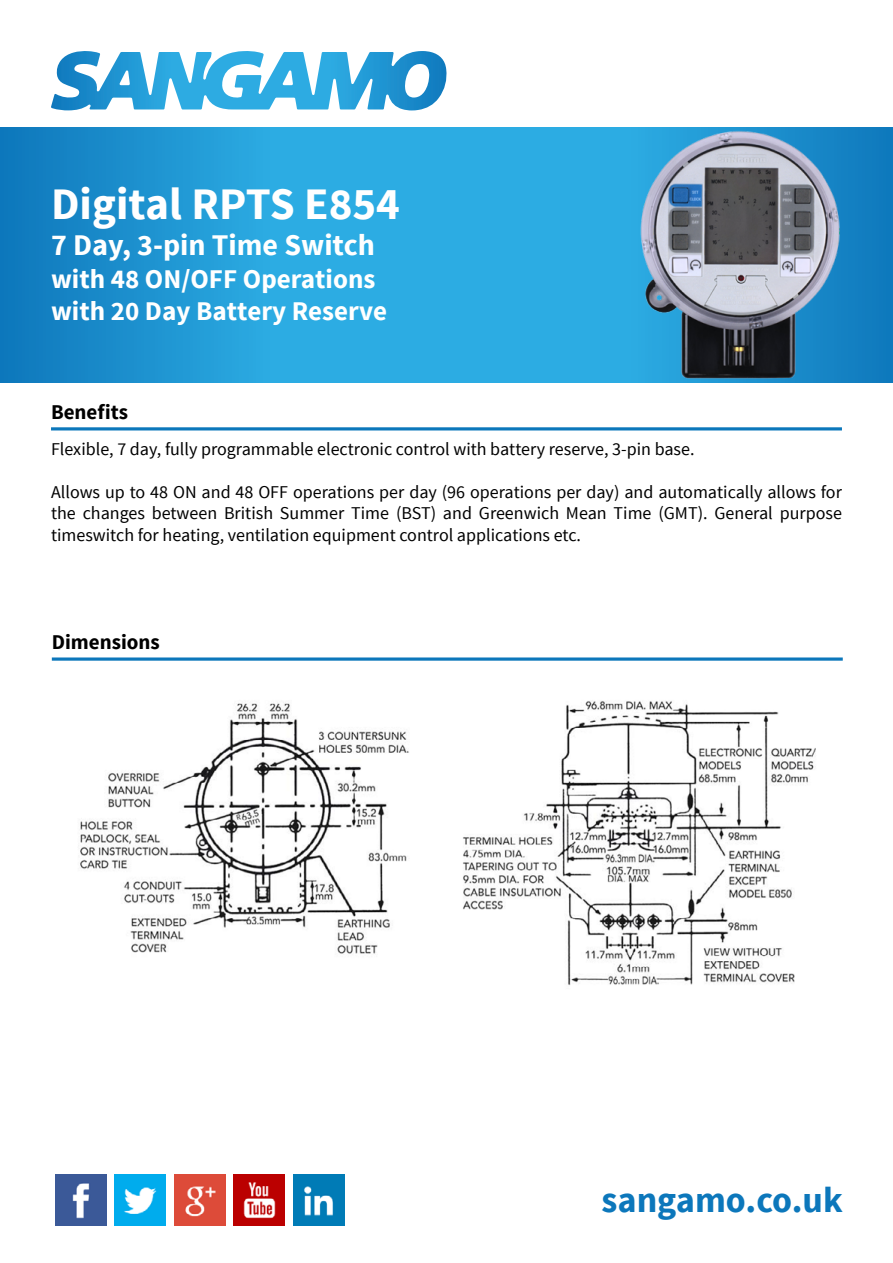
<style>
.page{position:relative;width:893px;height:1263px;background:#fff}
.page>*{position:absolute;margin:0;border:0;box-sizing:border-box;transform-origin:0 0}
.t1{font:700 45px "Source Sans Pro";color:#fff}
.t2{font:700 36px "Source Sans Pro";color:#0c77bb}
.t3{font:700 30px "Source Sans Pro";color:#fff}
.t4{font:700 27px/32.4px "Source Sans Pro";color:#fff}
.t5{font:700 21px "Source Sans Pro";color:#000}
.t6{font:18px/21.6px "Source Sans Pro";color:#000;text-align:justify}
</style>
<div class="page">
<svg style="left:74px;top:51px;width:347px;height:47px"></svg>
<svg style="left:0;top:128px;width:893px;height:255px;background:#239dd8"></svg>
<img style="left:639px;top:130px;width:202px;height:250px">
<hr style="left:51px;top:427px;width:791px;height:3px;background:#0c77bb">
<svg style="left:52px;top:657px;width:791px;height:4px;background:#3d92c8"></svg>
<img style="left:55px;top:1174px;width:51px;height:51px">
<img style="left:115px;top:1174px;width:51px;height:51px">
<img style="left:174px;top:1174px;width:51px;height:51px">
<img style="left:293px;top:1174px;width:51px;height:51px">
<img style="left:234px;top:1174px;width:51px;height:51px">
<img style="left:80px;top:701px;width:736px;height:285px">
<h1 class="t1" style="left:51px;top:175px;width:350px">Digital RPTS E854</h1>
<h3 class="t3" style="left:51px;top:226px;width:325px">7 Day, 3-pin Time Switch</h3>
<h3 class="t4" style="left:51px;top:263px;width:337px">with 48 ON/OFF Operations with 20 Day Battery Reserve</h3>
<p class="t5" style="left:51px;top:398px;width:79px">Benefits</p>
<p class="t6" style="left:51px;top:438px;width:645px">Flexible, 7 day, fully programmable electronic control with battery reserve, 3-pin base.</p>
<p class="t6" style="left:51px;top:481px;width:792px">Allows up to 48 ON and 48 OFF operations per day (96 operations per day) and automatically allows for the changes between British Summer Time (BST) and Greenwich Mean Time (GMT). General purpose timeswitch for heating, ventilation equipment control applications etc.</p>
<p class="t5" style="left:52px;top:628px;width:110px">Dimensions</p>
<h2 class="t2" style="left:602px;top:1177px;width:243px">sangamo.co.uk</h2>
</div>
